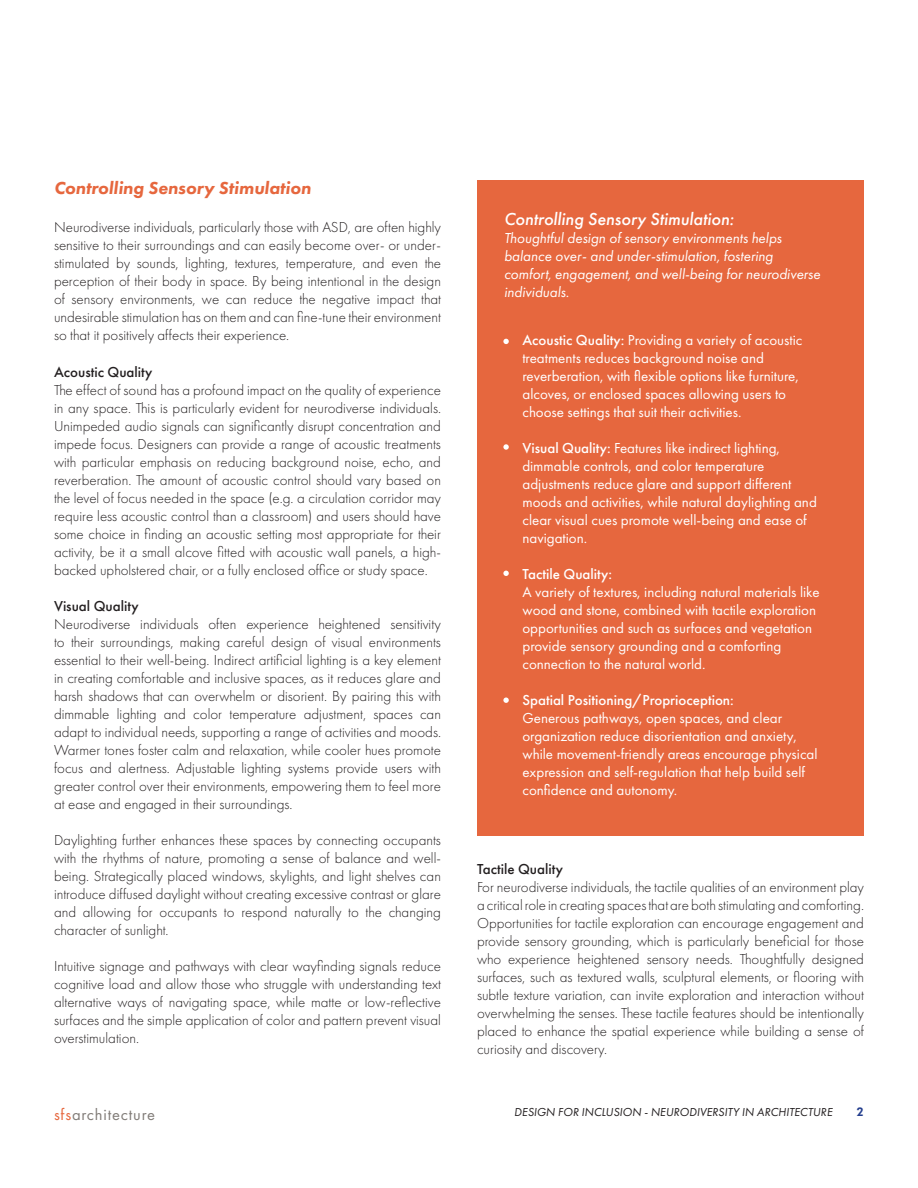
<style>
.page{position:relative;width:918px;height:1188px;background:#fff}
.page>*{position:absolute;margin:0;border:0;box-sizing:border-box;transform-origin:0 0}
.t1{font:italic 500 18px "Futura PT";color:#fff}
.t2{font:italic 800 18px "Futura PT";color:#e6673e}
.t3{font:16.5px "Futura PT";letter-spacing:.05em;color:#817c78}
.t4{font:300 15px/18px "Futura PT";color:#231f20;text-align:justify}
.t5{font:15px/18px "Futura PT";color:#fff}
.t6{font:italic 15px/18px "Futura PT";color:#fff}
.t7{font:500 15px "Futura PT";color:#fff}
.t8{font:500 15px "Futura PT";color:#231f20}
.t9{font:italic 12px "Futura PT";color:#231f20}
.t10{font:800 12px "Futura BT";color:#253f8e}
.s1{font-weight:500}
.s2{color:#e6673e}
</style>
<div class="page">
<div style="left:477px;top:180px;width:387px;height:655px;background:#e6673e"></div>
<svg style="left:503px;top:339px;width:6px;height:5px"></svg>
<svg style="left:503px;top:444px;width:6px;height:6px"></svg>
<svg style="left:503px;top:571px;width:6px;height:5px"></svg>
<svg style="left:503px;top:698px;width:6px;height:5px"></svg>
<p class="t2" style="left:54px;top:177px;width:259px">Controlling Sensory Stimulation</p>
<p class="t4" style="left:54px;top:218px;width:389px">Neurodiverse individuals, particularly those with ASD, are often highly sensitive to their surroundings and can easily become over- or under&shy;stimulated by sounds, lighting, textures, temperature, and even the perception of their body in space. By being intentional in the design of sensory environments, we can reduce the negative impact that undesirable stimulation has on them and can fine-tune their environment so that it positively affects their experience.</p>
<p class="t8" style="left:54px;top:363px;width:100px">Acoustic Quality</p>
<p class="t4" style="left:54px;top:381px;width:389px">The effect of sound has a profound impact on the quality of experience in any space. This is particularly evident for neurodiverse individuals.<br>Unimpeded audio signals can significantly disrupt concentration and impede focus. Designers can provide a range of acoustic treatments with particular emphasis on reducing background noise, echo, and reverberation. The amount of acoustic control should vary based on the level of focus needed in the space (e.g. a circulation corridor may require less acoustic control than a classroom) and users should have some choice in finding an acoustic setting most appropriate for their activity, be it a small alcove fitted with acoustic wall panels, a high&shy;backed upholstered chair, or a fully enclosed office or study space.</p>
<p class="t8" style="left:54px;top:597px;width:86px">Visual Quality</p>
<p class="t4" style="left:54px;top:615px;width:389px">Neurodiverse individuals often experience heightened sensitivity to their surroundings, making careful design of visual environments essential to their well-being. Indirect artificial lighting is a key element in creating comfortable and inclusive spaces, as it reduces glare and harsh shadows that can overwhelm or disorient. By pairing this with dimmable lighting and color temperature adjustment, spaces can adapt to individual needs, supporting a range of activities and moods.<br>Warmer tones foster calm and relaxation, while cooler hues promote focus and alertness. Adjustable lighting systems provide users with greater control over their environments, empowering them to feel more at ease and engaged in their surroundings.</p>
<p class="t4" style="left:54px;top:831px;width:389px">Daylighting further enhances these spaces by connecting occupants with the rhythms of nature, promoting a sense of balance and well&shy;being. Strategically placed windows, skylights, and light shelves can introduce diffused daylight without creating excessive contrast or glare and allowing for occupants to respond naturally to the changing character of sunlight.</p>
<p class="t4" style="left:54px;top:957px;width:389px">Intuitive signage and pathways with clear wayfinding signals reduce cognitive load and allow those who struggle with understanding text alternative ways of navigating space, while matte or low-reflective surfaces and the simple application of color and pattern prevent visual overstimulation.</p>
<p class="t1" style="left:504px;top:208px;width:231px">Controlling Sensory Stimulation:</p>
<p class="t6" style="left:504px;top:229px;width:318px">Thoughtful design of sensory environments helps balance over- and under-stimulation, fostering comfort, engagement, and well-being for neurodiverse individuals.</p>
<p class="t5" style="left:522px;top:331px;width:281px"><span class="s1">Acoustic Quality:</span> Providing a variety of acoustic treatments reduces background noise and reverberation, with flexible options like furniture, alcoves, or enclosed spaces allowing users to choose settings that suit their activities.</p>
<p class="t5" style="left:522px;top:439px;width:296px"><span class="s1">Visual Quality:</span> Features like indirect lighting, dimmable controls, and color temperature adjustments reduce glare and support different moods and activities, while natural daylighting and clear visual cues promote well-being and ease of navigation.</p>
<p class="t7" style="left:522px;top:565px;width:91px">Tactile Quality:</p>
<p class="t5" style="left:522px;top:583px;width:299px">A variety of textures, including natural materials like wood and stone, combined with tactile exploration opportunities and such as surfaces and vegetation provide sensory grounding and a comforting connection to the natural world.</p>
<p class="t7" style="left:522px;top:691px;width:213px">Spatial Positioning/Proprioception:</p>
<p class="t5" style="left:522px;top:709px;width:297px">Generous pathways, open spaces, and clear organization reduce disorientation and anxiety, while movement-friendly areas encourage physical expression and self-regulation that help build self confidence and autonomy.</p>
<p class="t8" style="left:477px;top:860px;width:87px">Tactile Quality</p>
<p class="t4" style="left:477px;top:878px;width:389px">For neurodiverse individuals, the tactile qualities of an environment play a critical role in creating spaces that are both stimulating and comforting.<br>Opportunities for tactile exploration can encourage engagement and provide sensory grounding, which is particularly beneficial for those who experience heightened sensory needs. Thoughtfully designed surfaces, such as textured walls, sculptural elements, or flooring with subtle texture variation, can invite exploration and interaction without overwhelming the senses. These tactile features should be intentionally placed to enhance the spatial experience while building a sense of curiosity and discovery.</p>
<p class="t3" style="left:54px;top:1104px;width:103px"><span class="s2">sfs</span>architecture</p>
<p class="t9" style="left:514px;top:1105px;width:320px">DESIGN FOR INCLUSION - NEURODIVERSITY IN ARCHITECTURE</p>
<p class="t10" style="left:857px;top:1105px;width:9px">2</p>
</div>
